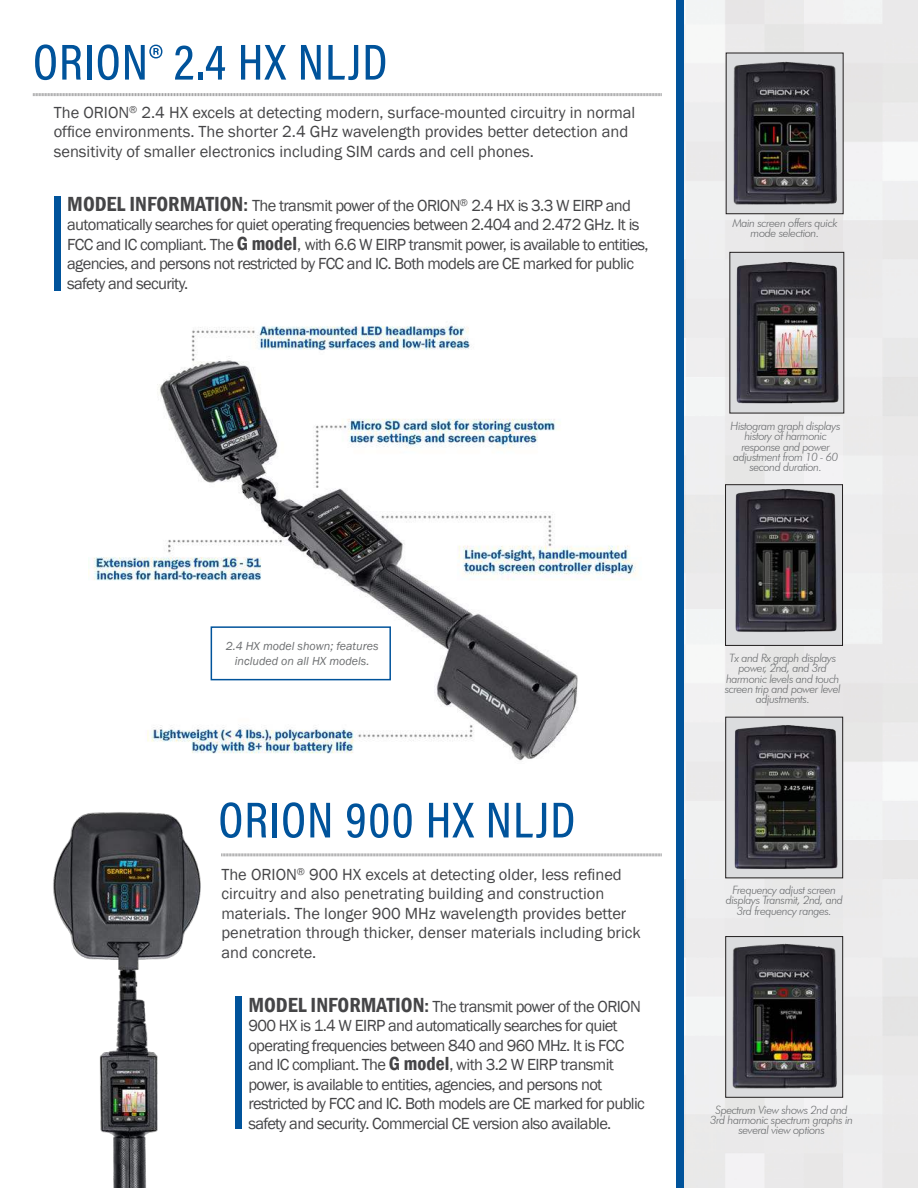
<style>
.page{position:relative;width:918px;height:1188px;background:#fff}
.page>*{position:absolute;margin:0;border:0;box-sizing:border-box;transform-origin:0 0}
.t1{font:500 51px "Acumin Pro Cond";letter-spacing:.02em;color:#00539b}
.t2{font:16.5px/19.5px "Franklin Gothic";letter-spacing:-.04em;color:#454547}
.t3{font:16.5px/19.5px "Franklin Gothic";color:#454547}
.t4{font:italic 12px/14.4px "Franklin Gothic";color:#6c6e70;text-align:center}
.t5{font:italic 300 11.55px/10.2px "Futura BT";letter-spacing:-.04em;color:#6c6e70;text-align:center}
.s1{font-weight:600;font-stretch:condensed;font-size:21px}
.s2{font-weight:600;font-stretch:condensed;font-size:18px}
.s3{font-weight:600;font-stretch:condensed;font-size:19.5px}
</style>
<div class="page">
<div style="left:676px;top:0;width:49px;height:1188px;background:#00539b"></div>
<img style="left:685px;top:609px;width:233px;height:579px">
<img style="left:685px;top:0;width:233px;height:609px">
<svg style="left:33px;top:93px;width:629px;height:3px;background:#c4c4c5"></svg>
<svg style="left:221px;top:853px;width:441px;height:4px;background:#d1d1d2"></svg>
<img style="left:729px;top:257px;width:115px;height:155px">
<div style="left:726px;top:485px;width:117px;height:160px;background:#dbdcde"></div>
<div style="left:725px;top:484px;width:118px;height:162px;border:1px solid #221f1f"></div>
<img style="left:728px;top:485px;width:115px;height:156px">
<div style="left:726px;top:53px;width:117px;height:161px;background:#dbdcde"></div>
<div style="left:726px;top:53px;width:118px;height:161px;border:1px solid #221f1f"></div>
<img style="left:729px;top:58px;width:115px;height:155px">
<img style="left:93px;top:325px;width:544px;height:436px">
<div style="left:211px;top:626px;width:180px;height:54px;border:2px solid #00539b"></div>
<div style="left:55px;top:197px;width:6px;height:94px;background:#00539b"></div>
<div style="left:235px;top:997px;width:6px;height:132px;background:#00539b"></div>
<div style="left:725px;top:717px;width:118px;height:161px;border:1px solid #221f1f"></div>
<img style="left:727px;top:721px;width:116px;height:156px">
<div style="left:725px;top:936px;width:118px;height:162px;border:1px solid #221f1f"></div>
<img style="left:727px;top:940px;width:116px;height:156px">
<img style="left:53px;top:812px;width:148px;height:376px">
<h1 class="t1" style="left:33px;top:43px;width:356px">ORION® 2.4 HX NLJD</h1>
<p class="t3" style="left:54px;top:104px;width:583px">The ORION<sup>®</sup> 2.4 HX excels at detecting modern, surface-mounted circuitry in normal office environments. The shorter 2.4 GHz wavelength provides better detection and sensitivity of smaller electronics including SIM cards and cell phones.</p>
<p class="t2" style="left:67px;top:197px;width:583px"><span class="s1">MODEL INFORMATION</span><span class="s2">:</span> The transmit power of the ORION<sup>®</sup> 2.4 HX is 3.3 W EIRP and automatically searches for quiet operating frequencies between 2.404 and 2.472 GHz. It is FCC and IC compliant. The <span class="s3">G model</span>, with 6.6 W EIRP transmit power, is available to entities, agencies, and persons not restricted by FCC and IC. Both models are CE marked for public safety and security.</p>
<p class="t5" style="left:732px;top:219px;width:107px">Main screen offers quick mode selection.</p>
<p class="t5" style="left:731px;top:422px;width:112px">Histogram graph displays history of harmonic response and power adjustment from 10 - 60 second duration.</p>
<p class="t4" style="left:226px;top:640px;width:154px">2.4 HX model shown; features included on all HX models.</p>
<h1 class="t1" style="left:218px;top:801px;width:358px">ORION 900 HX NLJD</h1>
<p class="t3" style="left:221px;top:866px;width:421px">The ORION<sup>®</sup> 900 HX excels at detecting older, less refined circuitry and also penetrating building and construction materials. The longer 900 MHz wavelength provides better penetration through thicker, denser materials including brick and concrete.</p>
<p class="t2" style="left:248px;top:998px;width:398px"><span class="s1">MODEL INFORMATION</span><span class="s2">:</span> The transmit power of the ORION 900 HX is 1.4 W EIRP and automatically searches for quiet operating frequencies between 840 and 960 MHz. It is FCC and IC compliant. The <span class="s3">G model</span>, with 3.2 W EIRP transmit power, is available to entities, agencies, and persons not restricted by FCC and IC. Both models are CE marked for public safety and security. Commercial CE version also available.</p>
<p class="t5" style="left:725px;top:654px;width:117px">Tx and Rx graph displays power, 2nd, and 3rd harmonic levels and touch screen trip and power level adjustments.</p>
<p class="t5" style="left:726px;top:886px;width:119px">Frequency adjust screen displays Transmit, 2nd, and<br>3rd frequency ranges.</p>
<p class="t5" style="left:710px;top:1105px;width:144px">Spectrum View shows 2nd and<br>3rd harmonic spectrum graphs in several view options</p>
</div>
